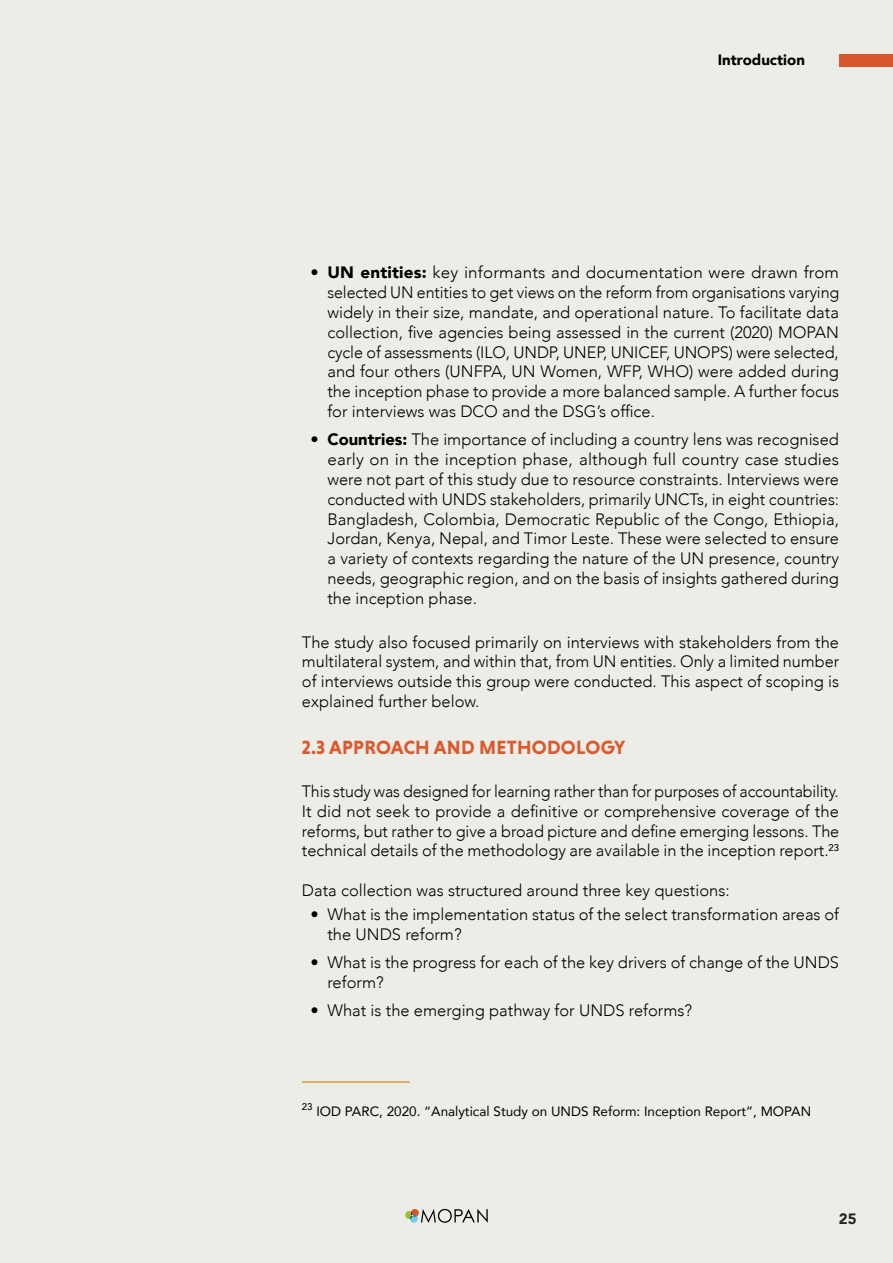
<style>
.page{position:relative;width:893px;height:1263px;background:#ecede7}
.page>*{position:absolute;margin:0;border:0;box-sizing:border-box;transform-origin:0 0}
.Highlighted_Copy_Ora{font:700 19.5px "Niveau Grotesk";letter-spacing:.015em;color:#dd582d}
.Body_Copy_Black{font:300 16.5px/19.8px "Avenir";color:#000;text-align:justify}
.t1{font:900 15px "Avenir";color:#000}
.t2{font:900 15px "Avenir";color:#262626}
.Footnotes_black{font:13.5px "Avenir";color:#000}
.s1{font-weight:900}
</style>
<div class="page">
<svg style="left:405px;top:1209px;width:83px;height:14px"></svg>
<div style="left:839px;top:54px;width:54px;height:12px;background:#d7562c"></div>
<hr style="left:302px;top:1081px;width:108px;height:2px;background:#d5a044">
<p class="t1" style="left:718px;top:47px;width:89px">Introduction</p>
<p class="Body_Copy_Black" style="left:327px;top:263px;width:513px;text-indent:-17px">• <span class="s1">UN entities:</span> key informants and documentation were drawn from selected UN entities to get views on the reform from organisations varying widely in their size, mandate, and operational nature. To facilitate data collection, five agencies being assessed in the current (2020) MOPAN cycle of assessments (ILO, UNDP, UNEP, UNICEF, UNOPS) were selected, and four others (UNFPA, UN Women, WFP, WHO) were added during the inception phase to provide a more balanced sample. A further focus for interviews was DCO and the DSG’s office.</p>
<p class="Body_Copy_Black" style="left:327px;top:430px;width:513px;text-indent:-17px">• <span class="s1">Countries:</span> The importance of including a country lens was recognised early on in the inception phase, although full country case studies were not part of this study due to resource constraints. Interviews were conducted with UNDS stakeholders, primarily UNCTs, in eight countries:<br>Bangladesh, Colombia, Democratic Republic of the Congo, Ethiopia, Jordan, Kenya, Nepal, and Timor Leste. These were selected to ensure a variety of contexts regarding the nature of the UN presence, country needs, geographic region, and on the basis of insights gathered during the inception phase.</p>
<p class="Body_Copy_Black" style="left:302px;top:632px;width:539px">The study also focused primarily on interviews with stakeholders from the multilateral system, and within that, from UN entities. Only a limited number of interviews outside this group were conducted. This aspect of scoping is explained further below.</p>
<p class="Highlighted_Copy_Ora" style="left:302px;top:736px;width:325px">2.3 APPROACH AND METHODOLOGY</p>
<p class="Body_Copy_Black" style="left:302px;top:781px;width:539px">This study was designed for learning rather than for purposes of accountability.<br>It did not seek to provide a definitive or comprehensive coverage of the reforms, but rather to give a broad picture and define emerging lessons. The technical details of the methodology are available in the inception report.<sup>23</sup></p>
<p class="Body_Copy_Black" style="left:302px;top:880px;width:429px">Data collection was structured around three key questions:</p>
<p class="Body_Copy_Black" style="left:327px;top:904px;width:513px;text-indent:-17px">• What is the implementation status of the select transformation areas of the UNDS reform?</p>
<p class="Body_Copy_Black" style="left:327px;top:953px;width:513px;text-indent:-17px">• What is the progress for each of the key drivers of change of the UNDS reform?</p>
<p class="Body_Copy_Black" style="left:310px;top:1001px;width:383px">• What is the emerging pathway for UNDS reforms?</p>
<p class="Footnotes_black" style="left:302px;top:1100px;width:511px"><sup>23</sup> IOD PARC, 2020. “Analytical Study on UNDS Reform: Inception Report”, MOPAN</p>
<p class="t2" style="left:839px;top:1206px;width:19px">25</p>
</div>
